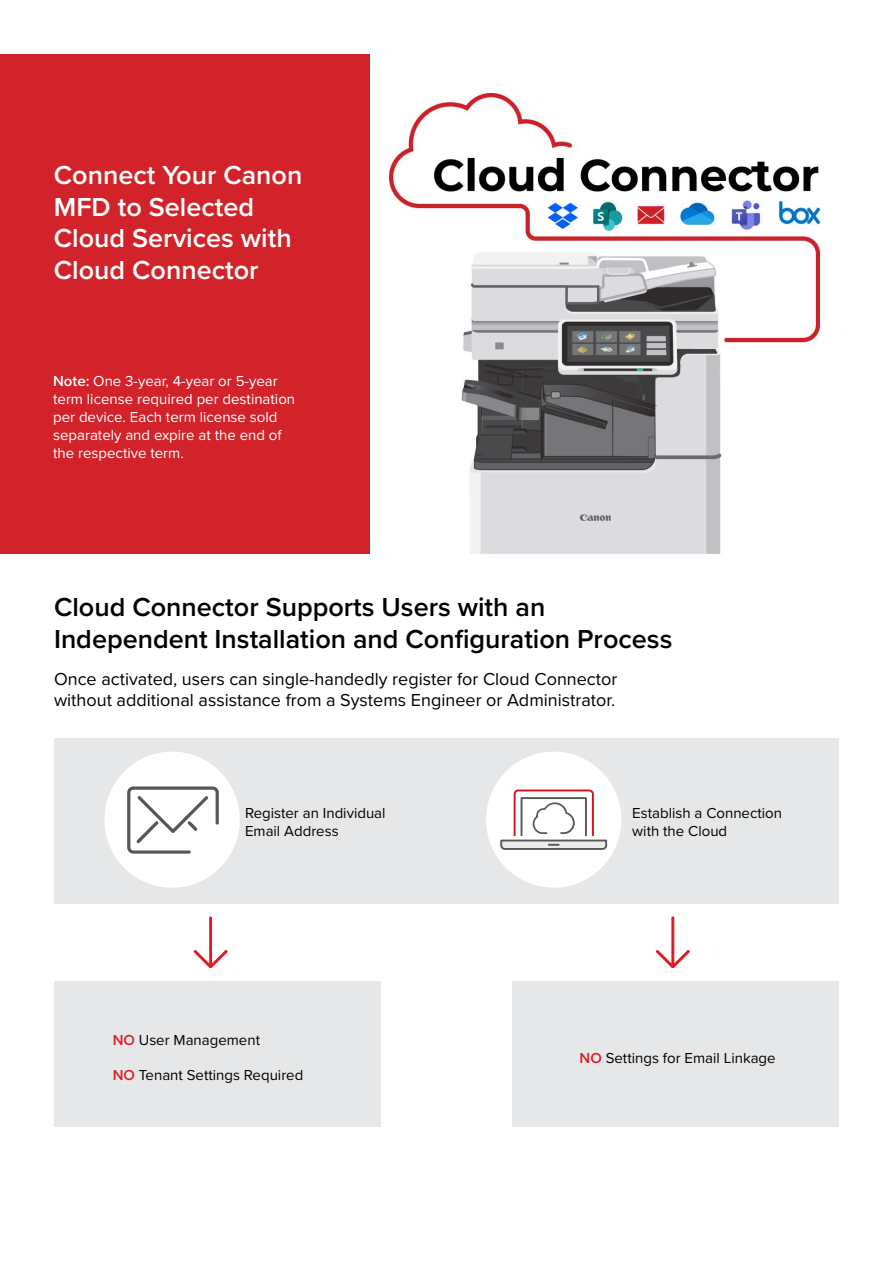
<style>
.page{position:relative;width:893px;height:1263px;background:#fff}
.page>*{position:absolute;margin:0;border:0;box-sizing:border-box;transform-origin:0 0}
.t1{font:600 27px/32.4px "Proxima Nova";color:#000}
.t2{font:600 27px/31.5px "Proxima Nova";color:#fff}
.t3{font:18px/21.6px "Proxima Nova";color:#000}
.t4{font:15px/18px "Proxima Nova";color:#fff}
.t5{font:15px/18px "Proxima Nova";color:#000}
.s1{font-weight:600}
.s2{font-weight:600;color:#da202c}
</style>
<div class="page">
<div style="left:0;top:54px;width:370px;height:500px;background:#d2232a"></div>
<img style="left:390px;top:94px;width:429px;height:459px">
<div style="left:54px;top:738px;width:785px;height:165px;background:#e6e7e8"></div>
<div style="left:54px;top:981px;width:327px;height:146px;background:#e6e7e8"></div>
<div style="left:512px;top:981px;width:327px;height:146px;background:#e6e7e8"></div>
<div style="left:104px;top:752px;width:136px;height:136px;background:#fff;border-radius:50%"></div>
<svg style="left:127px;top:786px;width:92px;height:68px"></svg>
<div style="left:486px;top:752px;width:135px;height:136px;background:#fff;border-radius:50%"></div>
<svg style="left:500px;top:789px;width:107px;height:61px"></svg>
<svg style="left:194px;top:916px;width:34px;height:52px"></svg>
<svg style="left:656px;top:916px;width:34px;height:52px"></svg>
<h1 class="t2" style="left:54px;top:159px;width:250px">Connect Your Canon<br>MFD to Selected<br>Cloud Services with<br>Cloud Connector</h1>
<p class="t4" style="left:53px;top:371px;width:244px"><span class="s1">Note:</span> One 3-year, 4-year or 5-year term license required per destination per device. Each term license sold separately and expire at the end of the respective term.</p>
<h1 class="t1" style="left:54px;top:590px;width:620px">Cloud Connector Supports Users with an<br>Independent Installation and Configuration Process</h1>
<p class="t3" style="left:54px;top:667px;width:565px">Once activated, users can single-handedly register for Cloud Connector without additional assistance from a Systems Engineer or Administrator.</p>
<p class="t5" style="left:245px;top:803px;width:142px">Register an Individual<br>Email Address</p>
<p class="t5" style="left:632px;top:803px;width:151px">Establish a Connection with the Cloud</p>
<p class="t5" style="left:113px;top:1030px;width:149px"><span class="s2">NO</span> User Management</p>
<p class="t5" style="left:113px;top:1065px;width:192px"><span class="s2">NO</span> Tenant Settings Required</p>
<p class="t5" style="left:580px;top:1048px;width:198px"><span class="s2">NO</span> Settings for Email Linkage</p>
</div>
